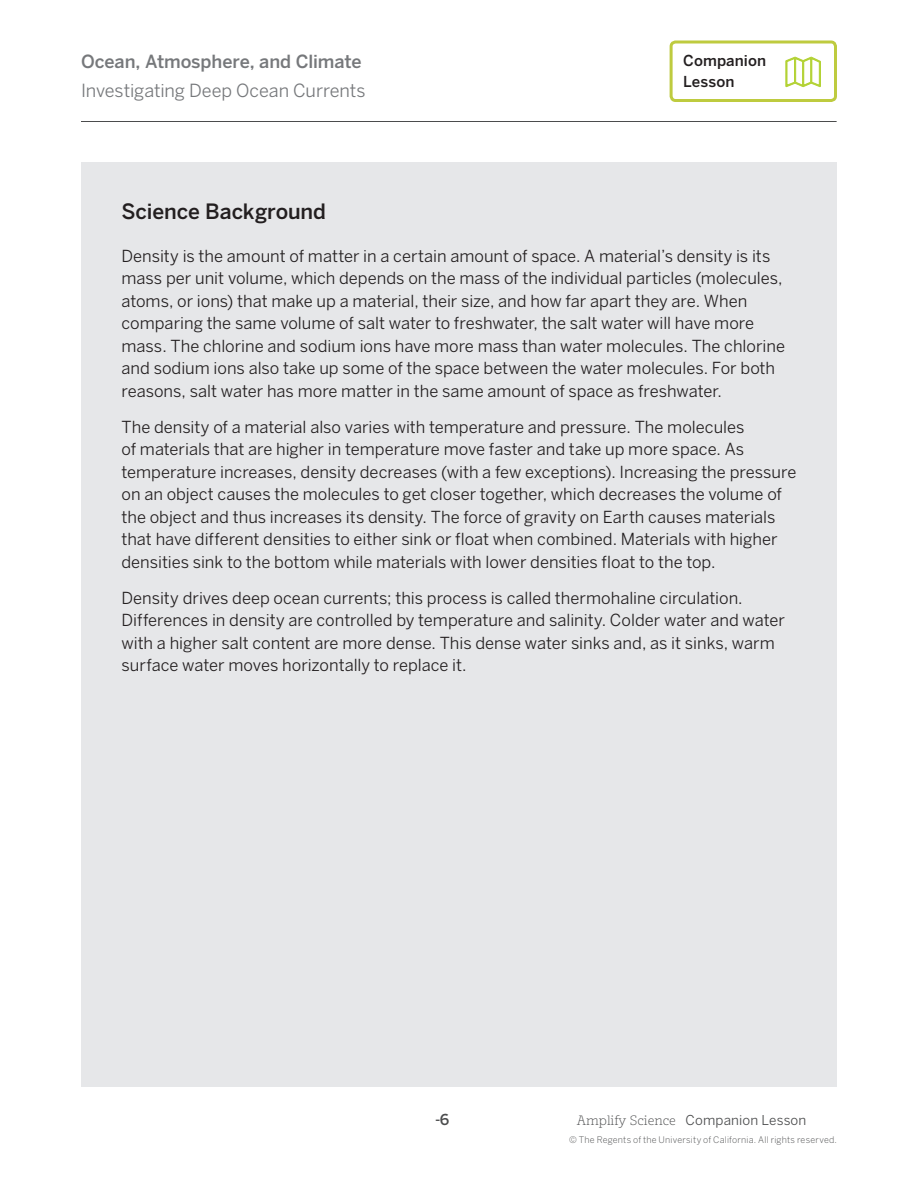
<style>
.page{position:relative;width:918px;height:1188px;background:#fff}
.page>*{position:absolute;margin:0;border:0;box-sizing:border-box;transform-origin:0 0}
.Heading_2{font:500 21px "Benton Sans";letter-spacing:-.005em;color:#231f20}
.t1{font:18px "Benton Sans";letter-spacing:-.005em;color:#76787b}
.t2{font:500 18px "Benton Sans";letter-spacing:-.005em;color:#76787b}
.Body_Copy{font:16.5px/22.5px "Benton Sans";color:#231f20}
.t3{font:500 15px/21px "Benton Sans";letter-spacing:.005em;color:#231f20}
.t4{font:500 15px "Benton Sans";color:#4b4c4d}
.t5{font:13.5px "Benton Sans";letter-spacing:.01em;color:#4b4c4d}
.t6{font:300 9px "Benton Sans";letter-spacing:.025em;color:#4b4c4d}
.s1{font-family:"Amplify";font-weight:300}
</style>
<div class="page">
<hr style="left:81px;top:121px;width:756px;height:1px;background:#4b4c4d">
<div style="left:81px;top:162px;width:756px;height:925px;background:#e6e7e9"></div>
<div style="left:670px;top:40px;width:167px;height:62px;border:3px solid #becb3f;border-radius:4px"></div>
<svg style="left:785px;top:56px;width:36px;height:31px"></svg>
<p class="t2" style="left:81px;top:51px;width:282px">Ocean, Atmosphere, and Climate</p>
<p class="t1" style="left:81px;top:79px;width:286px">Investigating Deep Ocean Currents</p>
<p class="t3" style="left:683px;top:51px;width:84px">Companion<br>Lesson</p>
<p class="Heading_2" style="left:122px;top:198px;width:206px">Science Background</p>
<p class="Body_Copy" style="left:122px;top:245px;width:665px">Density is the amount of matter in a certain amount of space. A material’s density is its mass per unit volume, which depends on the mass of the individual particles (molecules, atoms, or ions) that make up a material, their size, and how far apart they are. When comparing the same volume of salt water to freshwater, the salt water will have more mass. The chlorine and sodium ions have more mass than water molecules. The chlorine and sodium ions also take up some of the space between the water molecules. For both reasons, salt water has more matter in the same amount of space as freshwater.</p>
<p class="Body_Copy" style="left:122px;top:416px;width:676px">The density of a material also varies with temperature and pressure. The molecules<br>of materials that are higher in temperature move faster and take up more space. As temperature increases, density decreases (with a few exceptions). Increasing the pressure on an object causes the molecules to get closer together, which decreases the volume of the object and thus increases its density. The force of gravity on Earth causes materials that have different densities to either sink or float when combined. Materials with higher densities sink to the bottom while materials with lower densities float to the top.</p>
<p class="Body_Copy" style="left:122px;top:587px;width:665px">Density drives deep ocean currents; this process is called thermohaline circulation.<br>Differences in density are controlled by temperature and salinity. Colder water and water with a higher salt content are more dense. This dense water sinks and, as it sinks, warm surface water moves horizontally to replace it.</p>
<p class="t4" style="left:435px;top:1110px;width:16px">-6</p>
<p class="t5" style="left:577px;top:1112px;width:231px"><span class="s1">Amplify Science</span> Companion Lesson</p>
<p class="t6" style="left:569px;top:1135px;width:269px">© The Regents of the University of California. All rights reserved.</p>
</div>
